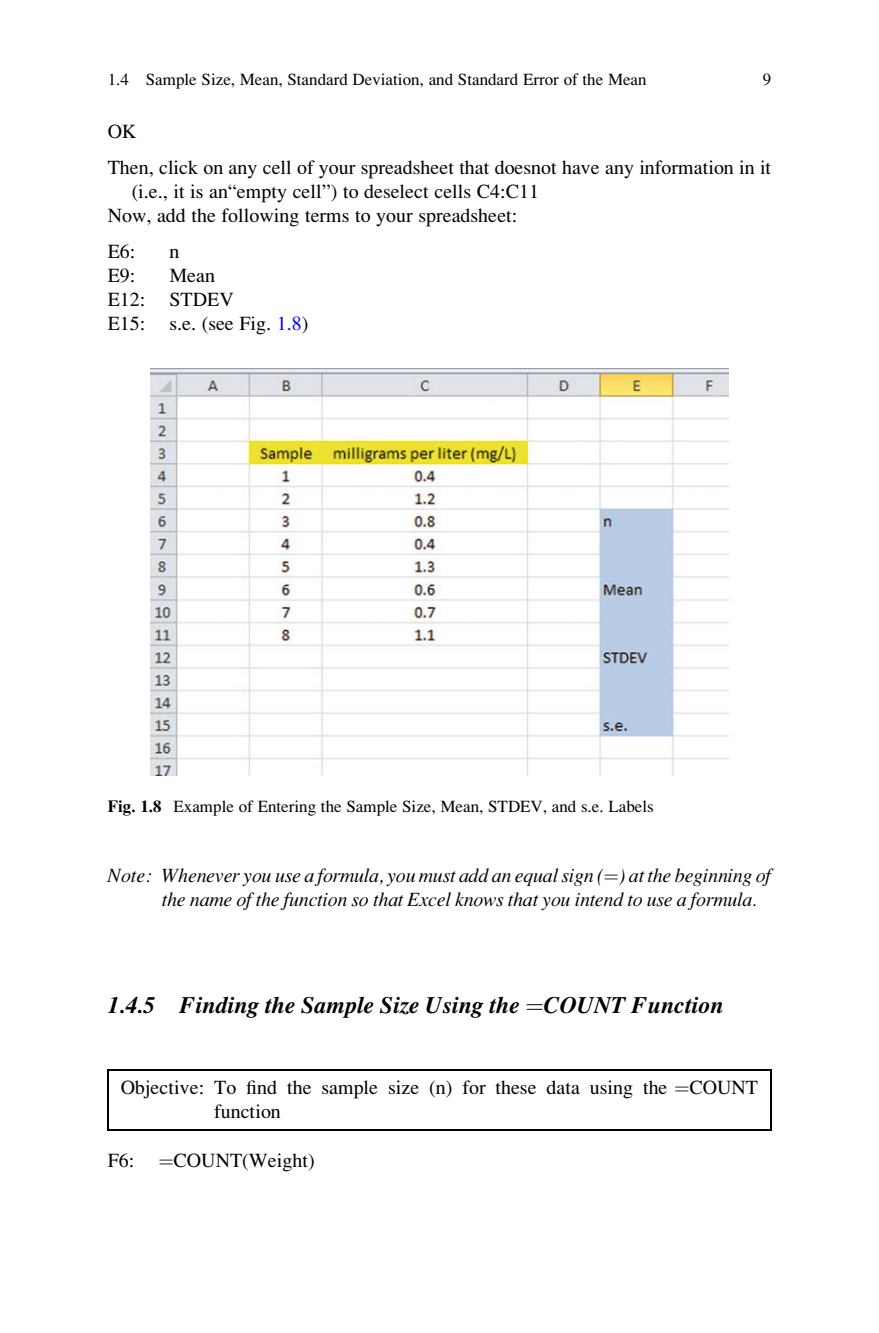
<style>
.page{position:relative;width:879px;height:1333px;background:#fff}
.page>*{position:absolute;margin:0;border:0;box-sizing:border-box;transform-origin:0 0}
.t1{font:24px "Adv P6965";color:#000}
.t2{font:20px/24px "Adv P6975";color:#000}
.t3{font:20px/23.8px "Adv P696 A";letter-spacing:-.015em;color:#000}
.t4{font:17px "Adv P6975";color:#000}
.s1{color:#00f}
.s2{font-family:"Adv P6960"}
.s3{font-family:"Adv P4 C4 E74"}
</style>
<div class="page">
<hr style="left:108px;top:1069px;width:663px;height:1px;background:#000">
<hr style="left:108px;top:1129px;width:663px;height:1px;background:#000">
<hr style="left:108px;top:1069px;width:1px;height:61px;background:#000">
<hr style="left:770px;top:1069px;width:1px;height:61px;background:#000">
<img style="left:151px;top:368px;width:578px;height:407px">
<p class="t4" style="left:108px;top:74px;width:540px">1.4 Sample Size, Mean, Standard Deviation, and Standard Error of the Mean</p>
<p class="t4" style="left:763px;top:74px;width:10px">9</p>
<p class="t2" style="left:108px;top:115px;width:665px;line-height:35.8px">OK<br>Then, click on any cell of your spreadsheet that doesnot have any information in it</p>
<p class="t2" style="left:108px;top:181px;width:433px;text-indent:24px">(i.e., it is an“empty cell”) to deselect cells C4:C11<br>Now, add the following terms to your spreadsheet:</p>
<p class="t2" style="left:108px;top:241px;width:29px">E6:</p>
<p class="t2" style="left:170px;top:241px;width:11px">n</p>
<p class="t2" style="left:108px;top:265px;width:29px">E9:</p>
<p class="t2" style="left:108px;top:265px;width:202px;text-indent:62px">Mean<br>E12: STDEV<br>E15: s.e. (see Fig. <span class="s1">1.8</span>)</p>
<p class="t4" style="left:108px;top:800px;width:547px"><span class="s2">Fig. 1.8</span> Example of Entering the Sample Size, Mean, STDEV, and s.e. Labels</p>
<p class="t3" style="left:162px;top:865px;width:611px;text-indent:-54px">Note: Whenever you use a formula, you must add an equal sign (<span class="s3">¼</span>) at the beginning of the name of the function so that Excel knows that you intend to use a formula.</p>
<p class="t1" style="left:108px;top:996px;width:617px">1.4.5 Finding the Sample Size Using the <span class="s3">¼</span>COUNT Function</p>
<p class="t2" style="left:214px;top:1077px;width:545px;text-indent:-93px">Objective: To find the sample size (n) for these data using the <span class="s3">¼</span>COUNT function</p>
<p class="t2" style="left:108px;top:1150px;width:208px">F6: <span class="s3">¼</span>COUNT(Weight)</p>
</div>
